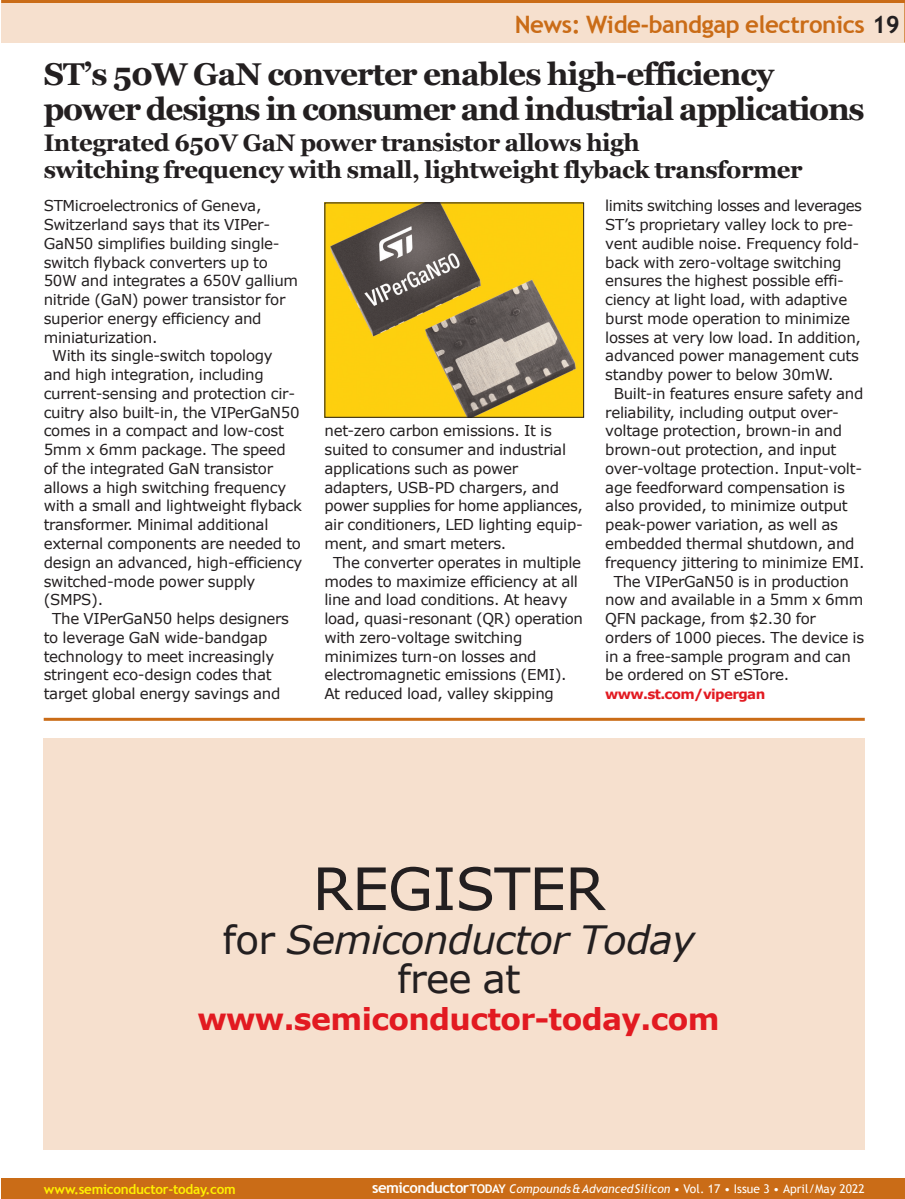
<style>
.page{position:relative;width:905px;height:1199px;background:#fff}
.page>*{position:absolute;margin:0;border:0;box-sizing:border-box;transform-origin:0 0}
.t1{font:58.5px "Verdana";letter-spacing:-.02em;color:#231f20}
.t2{font:italic 39px/39px "Verdana";letter-spacing:-.02em;color:#231f20;text-align:center}
.t3{font:700 31.5px/34.5px "Georgia";letter-spacing:-.04em;color:#231f20}
.t4{font:700 30px "Verdana";letter-spacing:-.02em;color:#e21a21}
.t5{font:700 24px/27px "Georgia";letter-spacing:-.02em;color:#231f20}
.t6{font:700 24px "Trebuchet MS";letter-spacing:-.02em;color:#ca6c17}
.t7{font:15px "Verdana";letter-spacing:-.02em;color:#231f20}
.t8{font:700 13.5px "Trebuchet MS";letter-spacing:-.02em;color:#fff101}
.t9{font:700 13.5px "Verdana";letter-spacing:-.045em;color:#e21a21}
.t10{font:12px "Trebuchet MS";letter-spacing:.005em;color:#fff}
.s1{color:#231f20}
.s2{font-style:normal}
.s3{font-weight:700;font-size:15px}
.s4{font-weight:700}
.s5{font-style:italic}
</style>
<div class="page">
<div style="left:1px;top:0;width:903px;height:43px;background:#f6e0ce"></div>
<hr style="left:904px;top:0;width:1px;height:43px;background:#ca6c17">
<hr style="left:1px;top:0;width:903px;height:3px;background:#ca6c17">
<div style="left:1px;top:1178px;width:903px;height:20px;background:#ca6c17"></div>
<img style="left:326px;top:204px;width:256px;height:212px">
<div style="left:324px;top:202px;width:260px;height:216px;border:1px solid #231f20"></div>
<div style="left:44px;top:738px;width:820px;height:411px;background:#f6e0ce"></div>
<hr style="left:44px;top:718px;width:820px;height:3px;background:#ca6c17">
<p class="t6" style="left:514px;top:10px;width:386px">News: Wide-bandgap electronics <span class="s1">19</span></p>
<p class="t3" style="left:44px;top:57px;width:822px">ST’s 50W GaN converter enables high-efficiency power designs in consumer and industrial applications</p>
<p class="t5" style="left:44px;top:130px;width:760px">Integrated 650V GaN power transistor allows high<br>switching frequency with small, lightweight flyback transformer</p>
<p class="t7" style="left:44px;top:196px;width:219px">STMicroelectronics of Geneva,</p>
<p class="t7" style="left:44px;top:215px;width:228px">Switzerland says that its VIPer-</p>
<p class="t7" style="left:44px;top:234px;width:237px">GaN50 simplifies building single-</p>
<p class="t7" style="left:44px;top:252px;width:226px">switch flyback converters up to</p>
<p class="t7" style="left:44px;top:271px;width:256px">50W and integrates a 650V gallium</p>
<p class="t7" style="left:44px;top:290px;width:243px">nitride (GaN) power transistor for</p>
<p class="t7" style="left:44px;top:309px;width:219px">superior energy efficiency and</p>
<p class="t7" style="left:44px;top:327px;width:115px">miniaturization.</p>
<p class="t7" style="left:52px;top:346px;width:222px">With its single-switch topology</p>
<p class="t7" style="left:44px;top:365px;width:222px">and high integration, including</p>
<p class="t7" style="left:44px;top:384px;width:253px">current-sensing and protection cir-</p>
<p class="t7" style="left:44px;top:402px;width:257px">cuitry also built-in, the VIPerGaN50</p>
<p class="t7" style="left:44px;top:421px;width:242px">comes in a compact and low-cost</p>
<p class="t7" style="left:44px;top:440px;width:244px">5mm x 6mm package. The speed</p>
<p class="t7" style="left:44px;top:459px;width:231px">of the integrated GaN transistor</p>
<p class="t7" style="left:44px;top:477px;width:244px">allows a high switching frequency</p>
<p class="t7" style="left:44px;top:496px;width:260px">with a small and lightweight flyback</p>
<p class="t7" style="left:44px;top:515px;width:226px">transformer. Minimal additional</p>
<p class="t7" style="left:44px;top:534px;width:259px">external components are needed to</p>
<p class="t7" style="left:44px;top:552px;width:260px">design an advanced, high-efficiency</p>
<p class="t7" style="left:44px;top:571px;width:213px">switched-mode power supply</p>
<p class="t7" style="left:44px;top:590px;width:61px">(SMPS).</p>
<p class="t7" style="left:52px;top:609px;width:238px">The VIPerGaN50 helps designers</p>
<p class="t7" style="left:44px;top:627px;width:225px">to leverage GaN wide-bandgap</p>
<p class="t7" style="left:44px;top:646px;width:232px">technology to meet increasingly</p>
<p class="t7" style="left:44px;top:665px;width:229px">stringent eco-design codes that</p>
<p class="t7" style="left:44px;top:684px;width:238px">target global energy savings and</p>
<p class="t7" style="left:324px;top:421px;width:229px">net-zero carbon emissions. It is</p>
<p class="t7" style="left:324px;top:440px;width:243px">suited to consumer and industrial</p>
<p class="t7" style="left:324px;top:459px;width:195px">applications such as power</p>
<p class="t7" style="left:324px;top:477px;width:236px">adapters, USB-PD chargers, and</p>
<p class="t7" style="left:324px;top:496px;width:260px">power supplies for home appliances,</p>
<p class="t7" style="left:324px;top:515px;width:260px">air conditioners, LED lighting equip-</p>
<p class="t7" style="left:324px;top:534px;width:183px">ment, and smart meters.</p>
<p class="t7" style="left:333px;top:552px;width:249px">The converter operates in multiple</p>
<p class="t7" style="left:324px;top:571px;width:255px">modes to maximize efficiency at all</p>
<p class="t7" style="left:324px;top:590px;width:245px">line and load conditions. At heavy</p>
<p class="t7" style="left:324px;top:609px;width:260px">load, quasi-resonant (QR) operation</p>
<p class="t7" style="left:324px;top:627px;width:199px">with zero-voltage switching</p>
<p class="t7" style="left:324px;top:646px;width:213px">minimizes turn-on losses and</p>
<p class="t7" style="left:324px;top:665px;width:244px">electromagnetic emissions (EMI).</p>
<p class="t7" style="left:324px;top:684px;width:231px">At reduced load, valley skipping</p>
<p class="t7" style="left:605px;top:196px;width:258px">limits switching losses and leverages</p>
<p class="t7" style="left:605px;top:215px;width:250px">ST’s proprietary valley lock to pre-</p>
<p class="t7" style="left:605px;top:234px;width:255px">vent audible noise. Frequency fold-</p>
<p class="t7" style="left:605px;top:252px;width:238px">back with zero-voltage switching</p>
<p class="t7" style="left:605px;top:271px;width:240px">ensures the highest possible effi-</p>
<p class="t7" style="left:605px;top:290px;width:243px">ciency at light load, with adaptive</p>
<p class="t7" style="left:605px;top:309px;width:246px">burst mode operation to minimize</p>
<p class="t7" style="left:605px;top:327px;width:257px">losses at very low load. In addition,</p>
<p class="t7" style="left:605px;top:346px;width:255px">advanced power management cuts</p>
<p class="t7" style="left:605px;top:365px;width:230px">standby power to below 30mW.</p>
<p class="t7" style="left:613px;top:384px;width:251px">Built-in features ensure safety and</p>
<p class="t7" style="left:605px;top:402px;width:235px">reliability, including output over-</p>
<p class="t7" style="left:605px;top:421px;width:238px">voltage protection, brown-in and</p>
<p class="t7" style="left:605px;top:440px;width:233px">brown-out protection, and input</p>
<p class="t7" style="left:605px;top:459px;width:258px">over-voltage protection. Input-volt-</p>
<p class="t7" style="left:605px;top:477px;width:241px">age feedforward compensation is</p>
<p class="t7" style="left:605px;top:496px;width:244px">also provided, to minimize output</p>
<p class="t7" style="left:605px;top:515px;width:234px">peak-power variation, as well as</p>
<p class="t7" style="left:605px;top:534px;width:251px">embedded thermal shutdown, and</p>
<p class="t7" style="left:605px;top:552px;width:261px">frequency jittering to minimize EMI.</p>
<p class="t7" style="left:613px;top:571px;width:237px">The VIPerGaN50 is in production</p>
<p class="t7" style="left:605px;top:590px;width:260px">now and available in a 5mm x 6mm</p>
<p class="t7" style="left:605px;top:609px;width:212px">QFN package, from $2.30 for</p>
<p class="t7" style="left:605px;top:627px;width:260px">orders of 1000 pieces. The device is</p>
<p class="t7" style="left:605px;top:646px;width:247px">in a free-sample program and can</p>
<p class="t7" style="left:605px;top:665px;width:185px">be ordered on ST eSTore.</p>
<p class="t9" style="left:605px;top:685px;width:161px">www.st.com/vipergan</p>
<p class="t1" style="left:312px;top:851px;width:295px">REGISTER</p>
<p class="t2" style="left:222px;top:919px;width:474px"><span class="s2">for</span> Semiconductor Today <span class="s2">free at</span></p>
<p class="t4" style="left:197px;top:1000px;width:523px">www.semiconductor-today.com</p>
<p class="t8" style="left:44px;top:1180px;width:194px">www.semiconductor-today.com</p>
<p class="t10" style="left:372px;top:1181px;width:494px"><span class="s3">semiconductor</span><span class="s4">TODAY</span> <span class="s5">Compounds&amp;AdvancedSilicon</span> • Vol. 17 • Issue 3 • April/May 2022</p>
</div>
